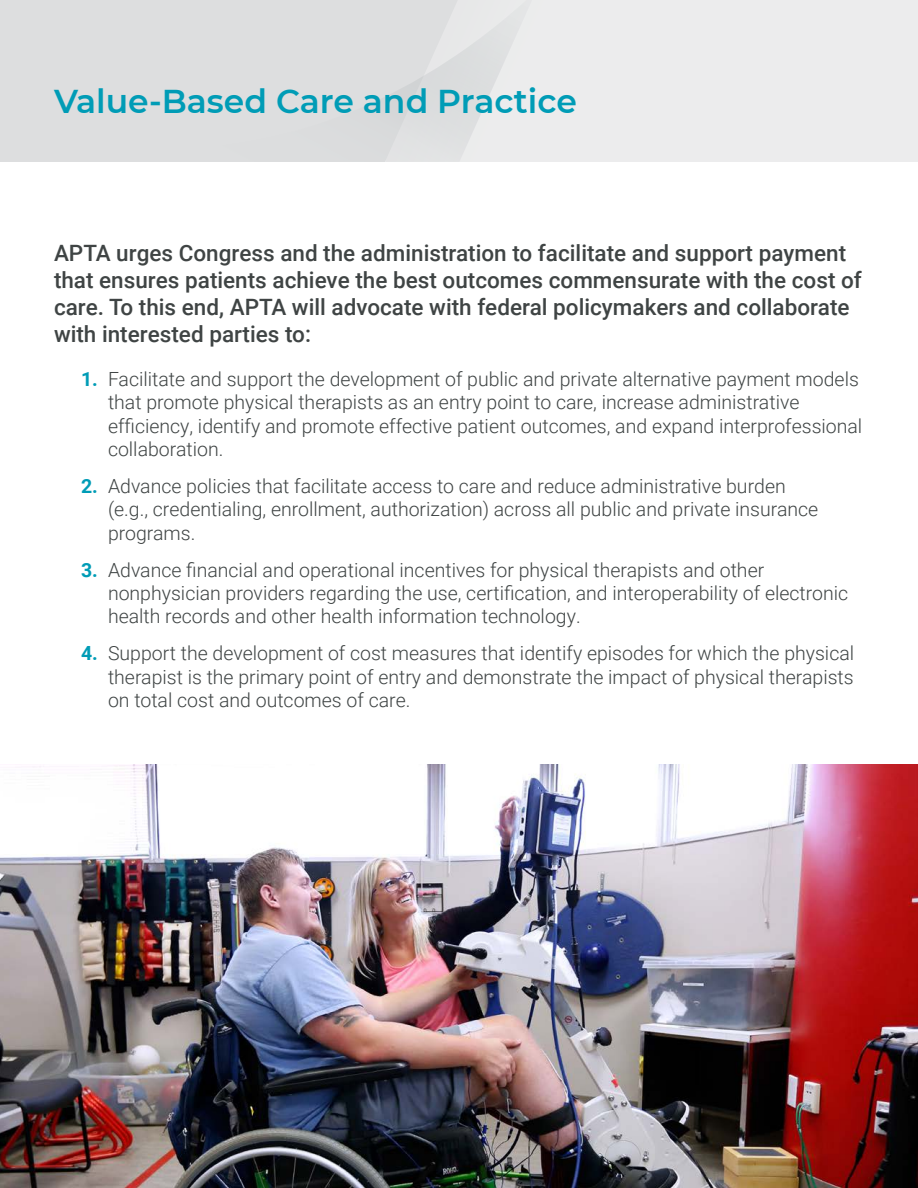
<style>
.page{position:relative;width:918px;height:1188px;background:#fff}
.page>*{position:absolute;margin:0;border:0;box-sizing:border-box;transform-origin:0 0}
.t1{font:600 33px "APTA Sans";color:#009cb6}
.subhead{font:500 22.5px/27px "Roboto";color:#3f4444}
.t2{font:300 19.5px/23.4px "Roboto";color:#3f4444}
.s1{font-weight:700;color:#009cb6}
</style>
<div class="page">
<img style="left:0;top:764px;width:918px;height:424px">
<div style="left:0;top:0;width:918px;height:162px;background:#ececed"></div>
<div style="left:0;top:0;width:174px;height:162px;background:#dddedf"></div>
<svg style="left:174px;top:0;width:340px;height:162px"></svg>
<p class="t1" style="left:54px;top:78px;width:524px">Value-Based Care and Practice</p>
<p class="subhead" style="left:54px;top:239px;width:809px">APTA urges Congress and the administration to facilitate and support payment that ensures patients achieve the best outcomes commensurate with the cost of care. To this end, APTA will advocate with federal policymakers and collaborate with interested parties to:</p>
<p class="t2" style="left:108px;top:366px;width:756px;text-indent:-27px"><span class="s1">1.</span> Facilitate and support the development of public and private alternative payment models that promote physical therapists as an entry point to care, increase administrative efficiency, identify and promote effective patient outcomes, and expand interprofessional collaboration.</p>
<p class="t2" style="left:108px;top:474px;width:712px;text-indent:-27px"><span class="s1">2.</span> Advance policies that facilitate access to care and reduce administrative burden (e.g., credentialing, enrollment, authorization) across all public and private insurance programs.</p>
<p class="t2" style="left:108px;top:557px;width:742px;text-indent:-27px"><span class="s1">3.</span> Advance financial and operational incentives for physical therapists and other nonphysician providers regarding the use, certification, and interoperability of electronic health records and other health information technology.</p>
<p class="t2" style="left:108px;top:641px;width:748px;text-align:justify;text-indent:-27px"><span class="s1">4.</span> Support the development of cost measures that identify episodes for which the physical therapist is the primary point of entry and demonstrate the impact of physical therapists on total cost and outcomes of care.</p>
</div>
